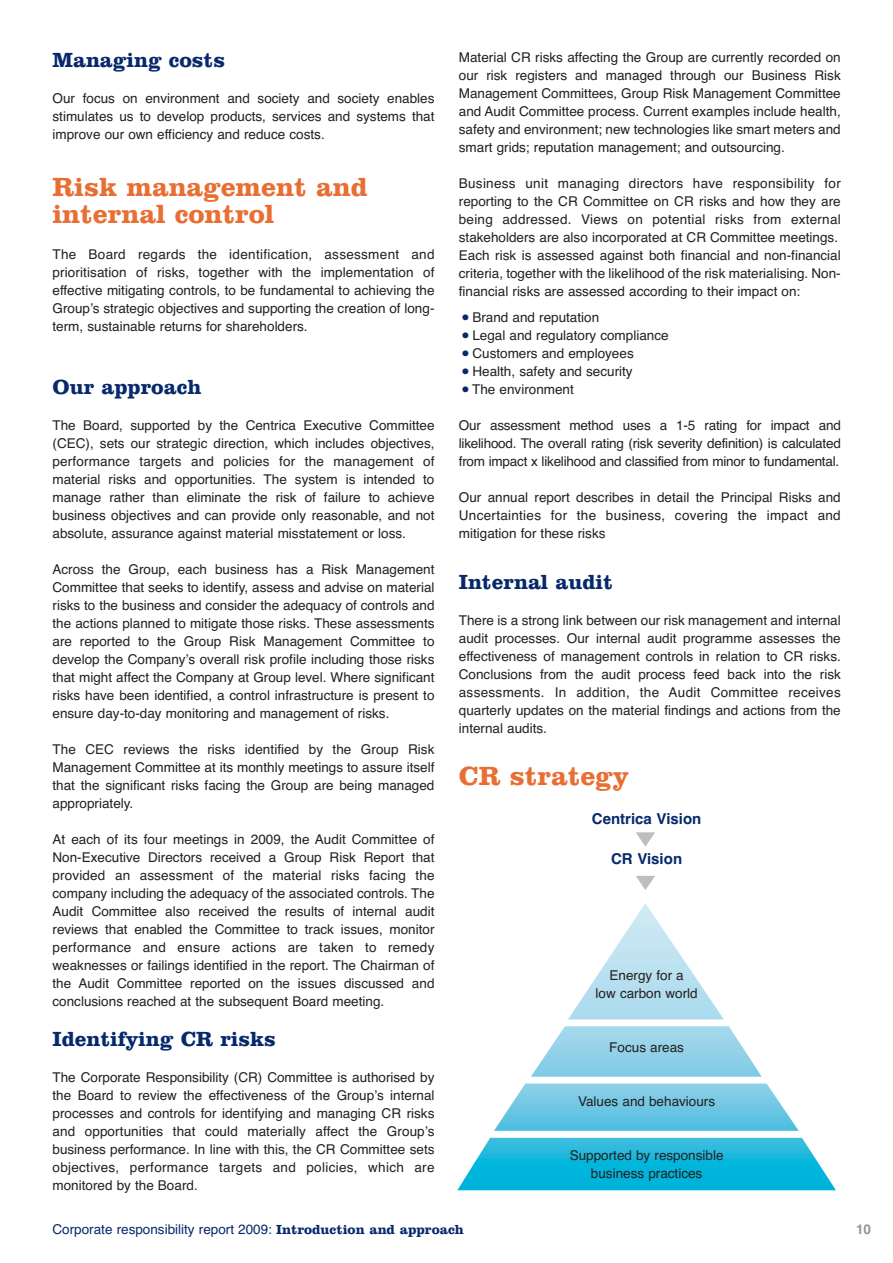
<style>
.page{position:relative;width:893px;height:1263px;background:#fff}
.page>*{position:absolute;margin:0;border:0;box-sizing:border-box;transform-origin:0 0}
.t1{font:700 27px/27px "Clarendon BT";color:#e86f34}
.t2{font:700 21px "Clarendon BT";color:#07296c}
.t3{font:700 15px "Helvetica";color:#07296c}
.t4{font:13.5px/18px "Helvetica";color:#231f20;text-align:justify}
.t5{font:13.5px "Helvetica";color:#07296c}
.t6{font:700 13.5px "Helvetica";color:#949698}
.s1{font-size:27px;color:#07296c}
.s2{font-family:"Clarendon BT";font-weight:700}
</style>
<div class="page">
<svg style="left:568px;top:903px;width:156px;height:117px"></svg>
<svg style="left:457px;top:1138px;width:379px;height:52px;background:#26bcde"></svg>
<svg style="left:494px;top:1083px;width:304px;height:48px;background:#7dcde6"></svg>
<svg style="left:531px;top:1026px;width:230px;height:51px;background:#a1d8ec"></svg>
<svg style="left:636px;top:832px;width:19px;height:15px"></svg>
<svg style="left:636px;top:876px;width:19px;height:14px"></svg>
<h2 class="t2" style="left:53px;top:52px;width:174px">Managing costs</h2>
<p class="t4" style="left:53px;top:90px;width:383px">Our focus on environment and society and society enables stimulates us to develop products, services and systems that improve our own efficiency and reduce costs.</p>
<h1 class="t1" style="left:53px;top:176px;width:316px">Risk management and internal control</h1>
<p class="t4" style="left:53px;top:246px;width:383px">The Board regards the identification, assessment and prioritisation of risks, together with the implementation of effective mitigating controls, to be fundamental to achieving the Group’s strategic objectives and supporting the creation of long&shy;term, sustainable returns for shareholders.</p>
<h2 class="t2" style="left:53px;top:379px;width:150px">Our approach</h2>
<p class="t4" style="left:53px;top:417px;width:383px">The Board, supported by the Centrica Executive Committee (CEC), sets our strategic direction, which includes objectives, performance targets and policies for the management of material risks and opportunities. The system is intended to manage rather than eliminate the risk of failure to achieve business objectives and can provide only reasonable, and not absolute, assurance against material misstatement or loss.</p>
<p class="t4" style="left:53px;top:561px;width:383px">Across the Group, each business has a Risk Management Committee that seeks to identify, assess and advise on material risks to the business and consider the adequacy of controls and the actions planned to mitigate those risks. These assessments are reported to the Group Risk Management Committee to develop the Company’s overall risk profile including those risks that might affect the Company at Group level. Where significant risks have been identified, a control infrastructure is present to ensure day-to-day monitoring and management of risks.</p>
<p class="t4" style="left:53px;top:741px;width:383px">The CEC reviews the risks identified by the Group Risk Management Committee at its monthly meetings to assure itself that the significant risks facing the Group are being managed appropriately.</p>
<p class="t4" style="left:53px;top:831px;width:383px">At each of its four meetings in 2009, the Audit Committee of Non-Executive Directors received a Group Risk Report that provided an assessment of the material risks facing the company including the adequacy of the associated controls. The Audit Committee also received the results of internal audit reviews that enabled the Committee to track issues, monitor performance and ensure actions are taken to remedy weaknesses or failings identified in the report. The Chairman of the Audit Committee reported on the issues discussed and conclusions reached at the subsequent Board meeting.</p>
<h2 class="t2" style="left:53px;top:1031px;width:225px">Identifying CR risks</h2>
<p class="t4" style="left:53px;top:1070px;width:383px">The Corporate Responsibility (CR) Committee is authorised by the Board to review the effectiveness of the Group’s internal processes and controls for identifying and managing CR risks and opportunities that could materially affect the Group’s business performance. In line with this, the CR Committee sets objectives, performance targets and policies, which are monitored by the Board.</p>
<p class="t4" style="left:459px;top:50px;width:383px">Material CR risks affecting the Group are currently recorded on our risk registers and managed through our Business Risk Management Committees, Group Risk Management Committee and Audit Committee process. Current examples include health, safety and environment; new technologies like smart meters and smart grids; reputation management; and outsourcing.</p>
<p class="t4" style="left:459px;top:176px;width:383px;text-align:left">Business unit managing directors have responsibility for reporting to the CR Committee on CR risks and how they are being addressed. Views on potential risks from external stakeholders are also incorporated at CR Committee meetings.<br>Each risk is assessed against both financial and non-financial criteria, together with the likelihood of the risk materialising. Non&shy;financial risks are assessed according to their impact on:</p>
<p class="t4" style="left:459px;top:309px;width:142px"><span class="s1">•</span> Brand and reputation</p>
<p class="t4" style="left:459px;top:327px;width:211px"><span class="s1">•</span> Legal and regulatory compliance</p>
<p class="t4" style="left:459px;top:345px;width:176px"><span class="s1">•</span> Customers and employees</p>
<p class="t4" style="left:459px;top:363px;width:175px"><span class="s1">•</span> Health, safety and security</p>
<p class="t4" style="left:459px;top:381px;width:116px"><span class="s1">•</span> The environment</p>
<p class="t4" style="left:459px;top:417px;width:383px">Our assessment method uses a 1-5 rating for impact and likelihood. The overall rating (risk severity definition) is calculated from impact x likelihood and classified from minor to fundamental.</p>
<p class="t4" style="left:459px;top:489px;width:383px">Our annual report describes in detail the Principal Risks and Uncertainties for the business, covering the impact and mitigation for these risks</p>
<h2 class="t2" style="left:459px;top:574px;width:156px">Internal audit</h2>
<p class="t4" style="left:459px;top:612px;width:383px">There is a strong link between our risk management and internal audit processes. Our internal audit programme assesses the effectiveness of management controls in relation to CR risks.<br>Conclusions from the audit process feed back into the risk assessments. In addition, the Audit Committee receives quarterly updates on the material findings and actions from the internal audits.</p>
<h1 class="t1" style="left:459px;top:765px;width:171px">CR strategy</h1>
<p class="t3" style="left:592px;top:813px;width:111px">Centrica Vision</p>
<p class="t3" style="left:611px;top:853px;width:72px">CR Vision</p>
<p class="t4" style="left:595px;top:967px;width:103px;text-align:center">Energy for a<br>low carbon world</p>
<p class="t4" style="left:609px;top:1039px;width:76px">Focus areas</p>
<p class="t4" style="left:578px;top:1093px;width:139px">Values and behaviours</p>
<p class="t4" style="left:569px;top:1147px;width:155px;text-align:center">Supported by responsible business practices</p>
<p class="t5" style="left:53px;top:1224px;width:412px">Corporate responsibility report 2009: <span class="s2">Introduction and approach</span></p>
<p class="t6" style="left:856px;top:1224px;width:17px">10</p>
</div>
